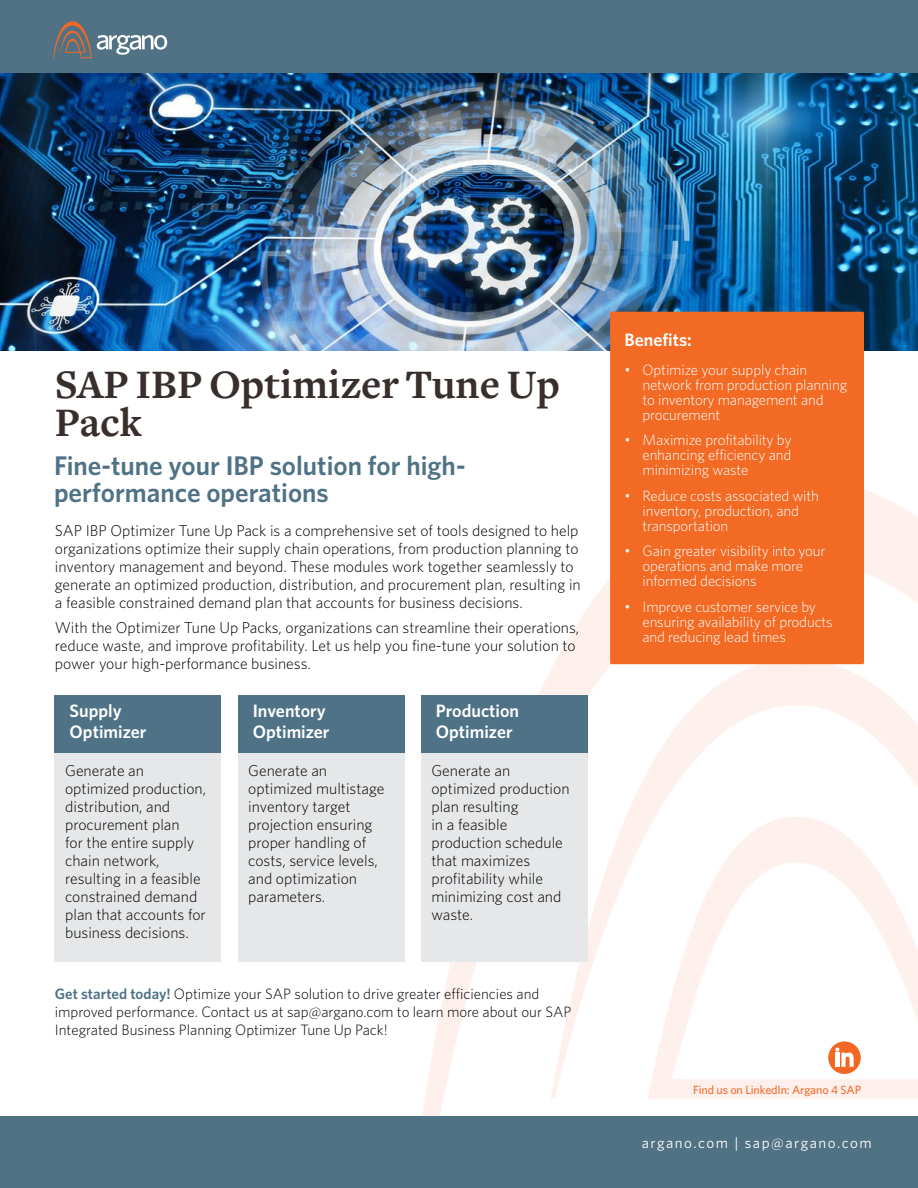
<style>
.page{position:relative;width:918px;height:1188px;background:#fff}
.page>*{position:absolute;margin:0;border:0;box-sizing:border-box;transform-origin:0 0}
.t1{font:700 42px/37.5px "Freight Text";color:#382f2c}
.t2{font:600 27px/27px "Whitney";color:#4f7286}
.t3{font:600 18px/21px "Whitney";color:#fff}
.t4{font:300 15.75px/18px "Whitney";color:#000}
.t5{font:300 15px/15px "Whitney";letter-spacing:-.01em;color:#fff}
.t6{font:300 15px/18px "Whitney";color:#000}
.t7{font:15px "Whitney";letter-spacing:.1em;color:#fff}
.t8{font:500 12px "Whitney";letter-spacing:-.01em;color:#f37033}
.s1{font-weight:600;color:#4f7286}
</style>
<div class="page">
<img style="left:422px;top:489px;width:496px;height:627px">
<div style="left:0;top:1116px;width:918px;height:72px;background:#517285"></div>
<div style="left:0;top:0;width:918px;height:74px;background:#517285"></div>
<svg style="left:53px;top:21px;width:114px;height:37px"></svg>
<div style="left:828px;top:1041px;width:33px;height:33px;background:#f26724;border-radius:50%"></div>
<svg style="left:835px;top:1048px;width:19px;height:19px"></svg>
<img style="left:0;top:74px;width:918px;height:277px">
<div style="left:610px;top:312px;width:254px;height:352px;background:#f26a24;border-radius:2px"></div>
<div style="left:55px;top:695px;width:166px;height:58px;background:#4f7286"></div>
<div style="left:55px;top:753px;width:166px;height:209px;background:#e6e7e8"></div>
<div style="left:238px;top:695px;width:166px;height:58px;background:#4f7286"></div>
<div style="left:238px;top:753px;width:166px;height:209px;background:#e6e7e8"></div>
<div style="left:421px;top:695px;width:166px;height:58px;background:#4f7286"></div>
<div style="left:421px;top:753px;width:166px;height:209px;background:#e6e7e8"></div>
<h1 class="t1" style="left:55px;top:367px;width:507px">SAP IBP Optimizer Tune Up<br>Pack</h1>
<h2 class="t2" style="left:54px;top:452px;width:413px">Fine-tune your IBP solution for high&shy;performance operations</h2>
<p class="t4" style="left:55px;top:521px;width:527px">SAP IBP Optimizer Tune Up Pack is a comprehensive set of tools designed to help organizations optimize their supply chain operations, from production planning to inventory management and beyond. These modules work together seamlessly to generate an optimized production, distribution, and procurement plan, resulting in a feasible constrained demand plan that accounts for business decisions.</p>
<p class="t4" style="left:55px;top:618px;width:526px">With the Optimizer Tune Up Packs, organizations can streamline their operations, reduce waste, and improve profitability. Let us help you fine-tune your solution to power your high-performance business.</p>
<p class="t3" style="left:70px;top:700px;width:78px">Supply<br>Optimizer</p>
<p class="t3" style="left:253px;top:700px;width:78px">Inventory<br>Optimizer</p>
<p class="t3" style="left:436px;top:700px;width:85px">Production<br>Optimizer</p>
<p class="t4" style="left:65px;top:761px;width:142px">Generate an optimized production, distribution, and procurement plan<br>for the entire supply chain network, resulting in a feasible constrained demand plan that accounts for business decisions.</p>
<p class="t4" style="left:248px;top:761px;width:138px">Generate an optimized multistage inventory target projection ensuring proper handling of costs, service levels, and optimization parameters.</p>
<p class="t4" style="left:431px;top:761px;width:140px">Generate an optimized production plan resulting<br>in a feasible production schedule that maximizes profitability while minimizing cost and waste.</p>
<p class="t6" style="left:55px;top:984px;width:518px"><span class="s1">Get started today!</span> Optimize your SAP solution to drive greater efficiencies and improved performance. Contact us at sap@argano.com to learn more about our SAP<br>Integrated Business Planning Optimizer Tune Up Pack!</p>
<p class="t3" style="left:625px;top:328px;width:69px">Benefits:</p>
<p class="t5" style="left:643px;top:362px;width:206px;text-indent:-18px">• Optimize your supply chain network from production planning to inventory management and procurement</p>
<p class="t5" style="left:643px;top:432px;width:150px;text-align:justify;text-indent:-18px">• Maximize profitability by enhancing efficiency and minimizing waste</p>
<p class="t5" style="left:643px;top:488px;width:178px;text-indent:-18px">• Reduce costs associated with inventory, production, and transportation</p>
<p class="t5" style="left:643px;top:543px;width:185px;text-indent:-18px">• Gain greater visibility into your operations and make more informed decisions</p>
<p class="t5" style="left:643px;top:599px;width:192px;text-indent:-18px">• Improve customer service by ensuring availability of products and reducing lead times</p>
<p class="t8" style="left:693px;top:1082px;width:169px">Find us on LinkedIn: Argano 4 SAP</p>
<p class="t7" style="left:642px;top:1132px;width:231px">argano.com | sap@argano.com</p>
</div>
